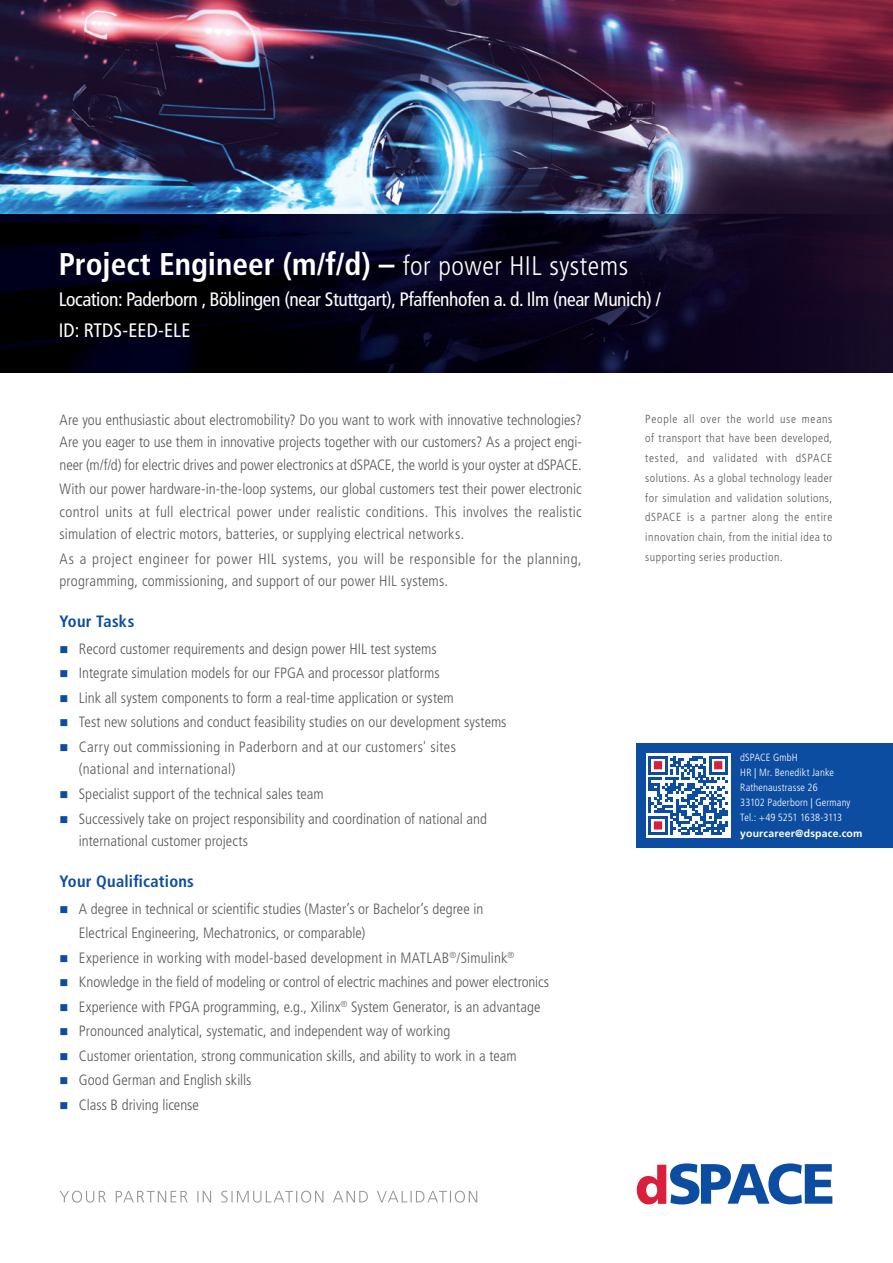
<style>
.page{position:relative;width:893px;height:1263px;background:#fff}
.page>*{position:absolute;margin:0;border:0;box-sizing:border-box;transform-origin:0 0}
.t1{font:700 condensed 31.35px "Frutiger LT Pro";color:#fff}
.t2{font:condensed 19.5px/31.2px "Frutiger LT Pro";letter-spacing:-.02em;color:#fff}
.t3{font:700 condensed 16.5px "Frutiger LT Pro";letter-spacing:.015em;color:#0d4da1}
.t4{font:300 condensed 15px/22.5px "Frutiger LT Pro";letter-spacing:.005em;color:#57585a}
.t5{font:300 condensed 15px/22.5px "Frutiger LT Pro";letter-spacing:.025em;color:#57585a}
.t6{font:300 condensed 11.7px/19.8px "Frutiger LT Pro";letter-spacing:.04em;color:#57585a;text-align:justify}
.t7{font:300 condensed 10.5px/15px "Frutiger LT Pro";letter-spacing:.015em;color:#fff}
.t8{font:700 10.5px "Frutiger LT Pro";letter-spacing:.02em;color:#fff}
.s1{font-weight:300;font-size:26.85px}
.s2{color:#0d4da1}
.s3{font-stretch:normal}
</style>
<div class="page">
<svg style="left:637px;top:1163px;width:195px;height:41px"></svg>
<img style="left:0;top:0;width:893px;height:372px">
<svg style="left:60px;top:1191px;width:417px;height:11px"></svg>
<div style="left:636px;top:743px;width:257px;height:105px;background:#0d4da1"></div>
<div style="left:646px;top:753px;width:84px;height:85px;background:#fff"></div>
<svg style="left:648px;top:756px;width:80px;height:79px"></svg>
<h1 class="t1" style="left:59px;top:245px;width:571px">Project Engineer (m/f/d) – <span class="s1">for power HIL systems</span></h1>
<h2 class="t2" style="left:59px;top:284px;width:603px">Location: Paderborn , Böblingen (near Stuttgart), Pfaffenhofen a. d. Ilm (near Munich) /<br>ID: RTDS-EED-ELE</h2>
<p class="t4" style="left:60px;top:409px;width:524px;text-align:justify">Are you enthusiastic about electromobility? Do you want to work with innovative technologies?<br>Are you eager to use them in innovative projects together with our customers? As a project engi&shy;neer (m/f/d) for electric drives and power electronics at dSPACE, the world is your oyster at dSPACE.</p>
<p class="t4" style="left:60px;top:478px;width:524px;text-align:justify">With our power hardware-in-the-loop systems, our global customers test their power electronic control units at full electrical power under realistic conditions. This involves the realistic simulation of electric motors, batteries, or supplying electrical networks.</p>
<p class="t5" style="left:60px;top:548px;width:524px">As a project engineer for power HIL systems, you will be responsible for the planning, programming, commissioning, and support of our power HIL systems.</p>
<p class="t3" style="left:60px;top:612px;width:76px">Your Tasks</p>
<p class="t4" style="left:60px;top:637px;width:379px"><span class="s2">■</span> Record customer requirements and design power HIL test systems</p>
<p class="t4" style="left:60px;top:662px;width:382px"><span class="s2">■</span> Integrate simulation models for our FPGA and processor platforms</p>
<p class="t4" style="left:60px;top:687px;width:396px"><span class="s2">■</span> Link all system components to form a real-time application or system</p>
<p class="t4" style="left:60px;top:711px;width:448px"><span class="s2">■</span> Test new solutions and conduct feasibility studies on our development systems</p>
<p class="t4" style="left:79px;top:736px;width:378px;text-indent:-19px"><span class="s2">■</span> Carry out commissioning in Paderborn and at our customers' sites (national and international)</p>
<p class="t4" style="left:60px;top:783px;width:266px"><span class="s2">■</span> Specialist support of the technical sales team</p>
<p class="t4" style="left:79px;top:807px;width:410px;text-indent:-19px"><span class="s2">■</span> Successively take on project responsibility and coordination of national and international customer projects</p>
<p class="t3" style="left:60px;top:871px;width:136px">Your Qualifications</p>
<p class="t4" style="left:79px;top:896px;width:406px;line-height:24.6px;text-indent:-19px"><span class="s2">■</span> A degree in technical or scientific studies (Master’s or Bachelor’s degree in<br>Electrical Engineering, Mechatronics, or comparable)</p>
<p class="t4" style="left:60px;top:946px;width:457px"><span class="s2">■</span> Experience in working with model-based development in MATLAB<sup>®</sup>/Simulink<sup>®</sup></p>
<p class="t4" style="left:60px;top:971px;width:491px"><span class="s2">■</span> Knowledge in the field of modeling or control of electric machines and power electronics</p>
<p class="t4" style="left:60px;top:995px;width:482px"><span class="s2">■</span> Experience with FPGA programming, e.g., Xilinx<sup>®</sup> System Generator, is an advantage</p>
<p class="t4" style="left:60px;top:1020px;width:392px"><span class="s2">■</span> Pronounced analytical, systematic, and independent way of working</p>
<p class="t4" style="left:60px;top:1044px;width:459px"><span class="s2">■</span> Customer orientation, strong communication skills, and ability to work in a team</p>
<p class="t4" style="left:60px;top:1069px;width:193px"><span class="s2">■</span> Good German and English skills</p>
<p class="t4" style="left:60px;top:1094px;width:141px"><span class="s2">■</span> Class B driving license</p>
<p class="t6" style="left:645px;top:409px;width:189px">People all over the world use means of transport that have been developed, tested, and validated with dSPACE solutions. As a global technology leader for simulation and validation solutions, dSPACE is a partner along the entire innovation chain, from the initial idea to supporting series production.</p>
<p class="t7" style="left:740px;top:750px;width:112px">dSPACE GmbH<br>HR <span class="s3">|</span> Mr. Benedikt Janke<br>Rathenaustrasse 26<br>33102 Paderborn <span class="s3">|</span> Germany<br>Tel.: +49 5251 1638-3113</p>
<p class="t8" style="left:740px;top:827px;width:124px">yourcareer@dspace.com</p>
</div>
